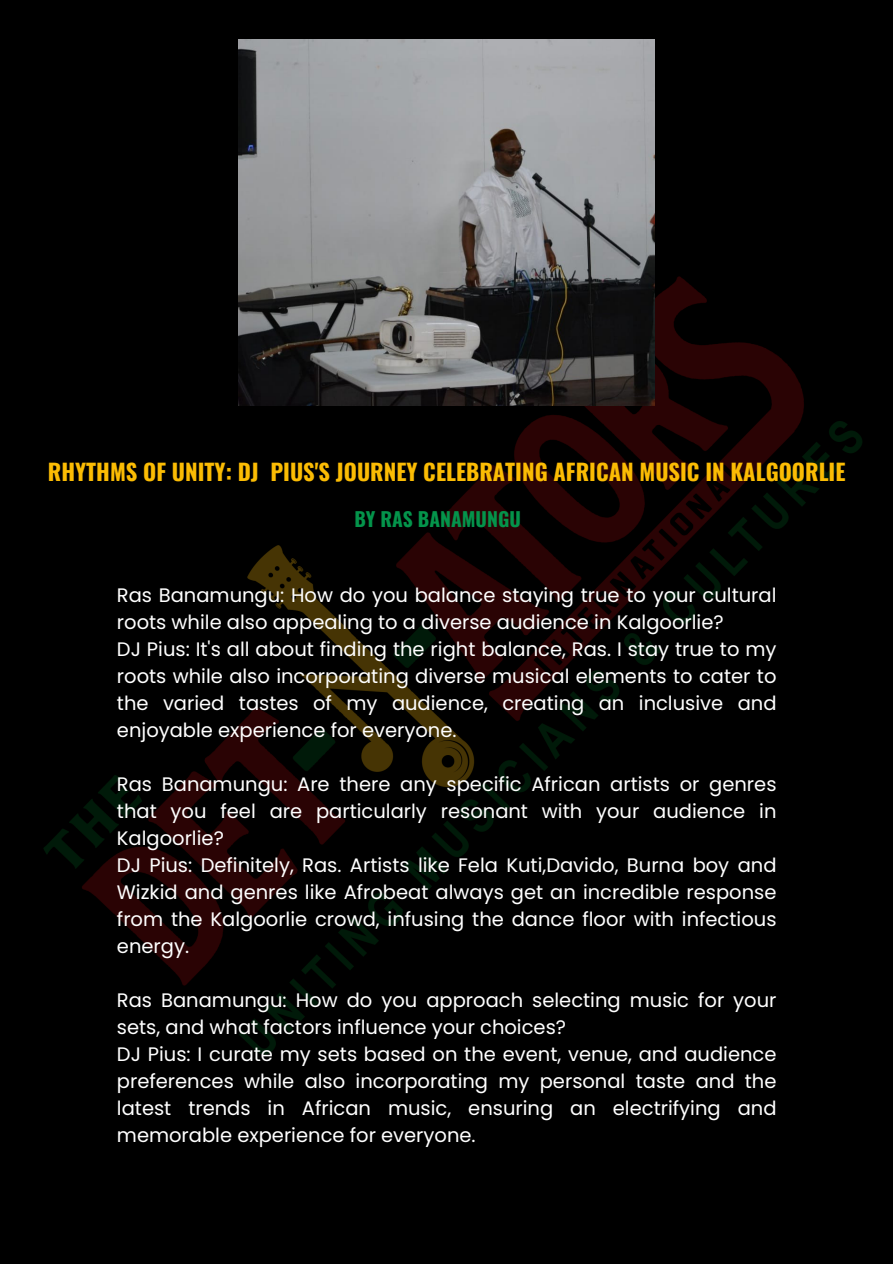
<style>
.page{position:relative;width:893px;height:1264px;background:#fff}
.page>*{position:absolute;margin:0;border:0;box-sizing:border-box;transform-origin:0 0}
.t1{font:700 22.5px "Oswald";color:#fbbc04}
.t2{font:19.5px/27px "Poppins";color:#fff;text-align:justify}
.t3{font:700 19.5px "Oswald";color:#04944b}
</style>
<div class="page">
<img style="left:0;top:0;width:892px;height:1263px">
<img style="left:238px;top:40px;width:416px;height:365px">
<p class="t1" style="left:48px;top:453px;width:799px">RHYTHMS OF UNITY: DJ PIUS'S JOURNEY CELEBRATING AFRICAN MUSIC IN KALGOORLIE</p>
<p class="t3" style="left:354px;top:503px;width:168px">BY RAS BANAMUNGU</p>
<h1 class="t2" style="left:117px;top:581px;width:661px">Ras Banamungu: How do you balance staying true to your cultural roots while also appealing to a diverse audience in Kalgoorlie?</h1>
<h2 class="t2" style="left:117px;top:635px;width:661px">DJ Pius: It's all about finding the right balance, Ras. I stay true to my roots while also incorporating diverse musical elements to cater to the varied tastes of my audience, creating an inclusive and enjoyable experience for everyone.</h2>
<p class="t2" style="left:117px;top:770px;width:661px">Ras Banamungu: Are there any specific African artists or genres that you feel are particularly resonant with your audience in Kalgoorlie?</p>
<p class="t2" style="left:117px;top:851px;width:661px">DJ Pius: Definitely, Ras. Artists like Fela Kuti,Davido, Burna boy and Wizkid and genres like Afrobeat always get an incredible response from the Kalgoorlie crowd, infusing the dance floor with infectious energy.</p>
<p class="t2" style="left:117px;top:986px;width:661px">Ras Banamungu: How do you approach selecting music for your sets, and what factors influence your choices?</p>
<p class="t2" style="left:117px;top:1040px;width:661px">DJ Pius: I curate my sets based on the event, venue, and audience preferences while also incorporating my personal taste and the latest trends in African music, ensuring an electrifying and memorable experience for everyone.</p>
</div>
